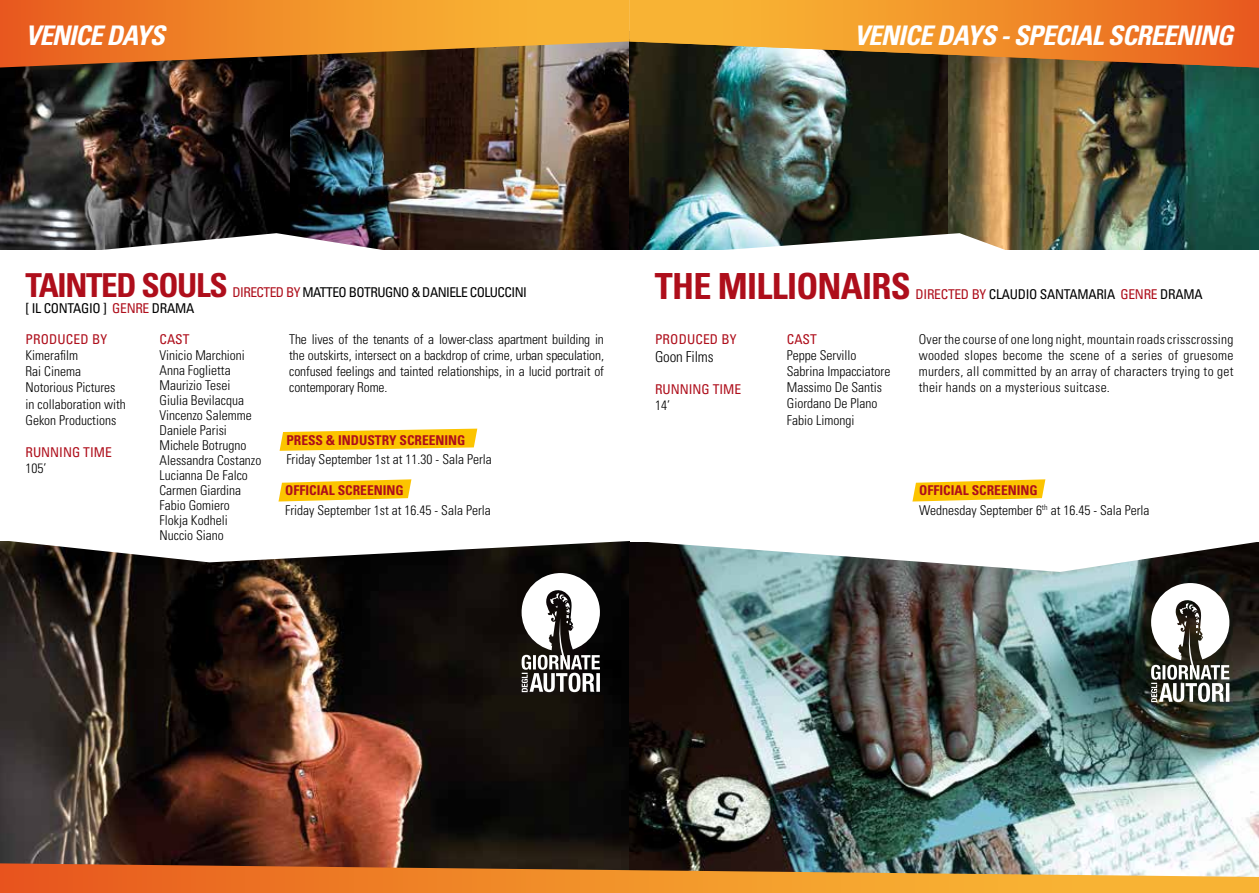
<style>
.page{position:relative;width:1259px;height:893px;background:#fff}
.page>*{position:absolute;margin:0;border:0;box-sizing:border-box;transform-origin:0 0}
.t1{font:700 condensed 36px "Univers LT Std";color:#ae0e1b}
.t2{font:700 condensed 33px "Univers LT Std";letter-spacing:-.04em;color:#ae0e1b}
.t3{font:italic 700 condensed 27px "Univers LT Std";letter-spacing:-.03em;color:#fff}
.t4{font:300 condensed 15px "Univers LT Std";letter-spacing:-.01em;color:#000}
.t5{font:300 condensed 13.5px/16.2px "Univers LT Std";color:#000}
.t6{font:condensed 13.5px "Univers LT Std";letter-spacing:-.02em;color:#000}
.t7{font:700 condensed 13.5px "Univers LT Std";color:#ae0e1b}
.t8{font:condensed 13.5px "Univers LT Std";color:#ae0e1b}
.t9{font:condensed 13.5px "Univers LT Std";letter-spacing:-.04em;color:#000}
.s1{color:#ae0e1b}
.s2{font-weight:700;color:#ae0e1b}
</style>
<div class="page">
<img style="left:289px;top:68px;width:340px;height:182px">
<img style="left:0;top:68px;width:289px;height:182px">
<img style="left:0;top:702px;width:629px;height:161px">
<svg style="left:81px;top:233px;width:314px;height:17px"></svg>
<img style="left:947px;top:68px;width:312px;height:182px">
<img style="left:629px;top:702px;width:630px;height:161px">
<img style="left:629px;top:68px;width:318px;height:182px">
<svg style="left:696px;top:233px;width:314px;height:17px"></svg>
<svg style="left:0;top:863px;width:1259px;height:30px;background:#d4863b"></svg>
<svg style="left:0;top:0;width:1259px;height:68px;background:#d1802e"></svg>
<svg style="left:278px;top:479px;width:133px;height:22px;background:#fcce2c"></svg>
<svg style="left:279px;top:428px;width:198px;height:23px"></svg>
<svg style="left:912px;top:479px;width:133px;height:22px;background:#fcce2c"></svg>
<img style="left:0;top:541px;width:1259px;height:161px">
<h3 class="t3" style="left:26px;top:19px;width:141px">VENICE DAYS</h3>
<h3 class="t3" style="left:854px;top:19px;width:381px">VENICE DAYS - SPECIAL SCREENING</h3>
<h2 class="t2" style="left:26px;top:265px;width:204px">TAINTED SOULS</h2>
<p class="t9" style="left:232px;top:284px;width:296px"><span class="s1">DIRECTED BY</span> MATTEO BOTRUGNO &amp; DANIELE COLUCCINI</p>
<h1 class="t1" style="left:655px;top:264px;width:109px">THE MILLIONAI</h1>
<h1 class="t1" style="left:871px;top:264px;width:38px">RS</h1>
<p class="t6" style="left:915px;top:286px;width:288px"><span class="s1">DIRECTED BY</span> CLAUD IO SANTAMARIA <span class="s1">GENRE</span> D RAMA</p>
<p class="t6" style="left:26px;top:300px;width:170px">[ IL CONTAGIO ] <span class="s1">GENRE</span> D RAMA</p>
<p class="t8" style="left:26px;top:330px;width:83px">PROD UCED BY</p>
<p class="t5" style="left:26px;top:347px;width:102px">Kimerafilm<br>Rai Cinema<br>Notorious Pictures in collaboration with<br>Gekon Productions</p>
<p class="t8" style="left:26px;top:444px;width:88px">RUNNING TIME</p>
<p class="t5" style="left:26px;top:461px;width:22px">105’</p>
<p class="t8" style="left:159px;top:330px;width:32px">CAST</p>
<p class="t5" style="left:159px;top:348px;width:103px;line-height:15px">Vinicio Marchioni<br>Anna Foglietta<br>Maurizio Tesei<br>Giulia Bevilacqua<br>Vincenzo Salemme<br>Daniele Parisi<br>Michele Botrugno<br>Alessandra Costanzo<br>Lucianna De Falco<br>Carmen Giardina<br>Fabio Gomiero<br>Flokja Kodheli<br>Nuccio Siano</p>
<p class="t5" style="left:289px;top:331px;width:316px;text-align:justify">The lives of the tenants of a lower-class apartment building in the outskirts, intersect on a backdrop of crime, urban speculation, confused feelings and tainted relationships, in a lucid portrait of contemporary Rome.</p>
<p class="t7" style="left:286px;top:432px;width:23px">PRESS</p>
<p class="t7" style="left:326px;top:432px;width:25px">&amp; INDUST</p>
<p class="t7" style="left:382px;top:432px;width:49px">RY SCREENIN</p>
<p class="t7" style="left:457px;top:432px;width:10px">G</p>
<p class="t5" style="left:286px;top:451px;width:207px">Friday September 1st at 11.30 - Sala Perla</p>
<p class="t7" style="left:285px;top:482px;width:83px">OFFICIAL SCREENIN</p>
<p class="t7" style="left:395px;top:482px;width:10px">G</p>
<p class="t5" style="left:285px;top:502px;width:207px">Friday September 1st at 16.45 - Sala Perla</p>
<p class="t8" style="left:655px;top:330px;width:83px">PROD UCED BY</p>
<p class="t4" style="left:655px;top:347px;width:60px">Goon Films</p>
<p class="t8" style="left:655px;top:381px;width:88px">RUNNING TIME</p>
<p class="t5" style="left:655px;top:397px;width:16px">14’</p>
<p class="t8" style="left:787px;top:330px;width:32px">CAST</p>
<p class="t5" style="left:787px;top:347px;width:105px">Peppe Servillo<br>Sabrina Impacciatore<br>Massimo De Santis<br>Giordano De Plano<br>Fabio Limongi</p>
<p class="t5" style="left:918px;top:331px;width:316px;text-align:justify">Over the course of one long night, mountain roads crisscrossing wooded slopes become the scene of a series of gruesome murders, all committed by an array of characters trying to get their hands on a mysterious suitcase.</p>
<p class="t5" style="left:919px;top:481px;width:232px;line-height:19.5px;text-align:center"><span class="s2">G<br></span>Wednesday September 6<sup>th</sup> at 16.45 - Sala Perla</p>
<p class="t7" style="left:919px;top:482px;width:83px">OFFICIAL SCREENIN</p>
</div>
